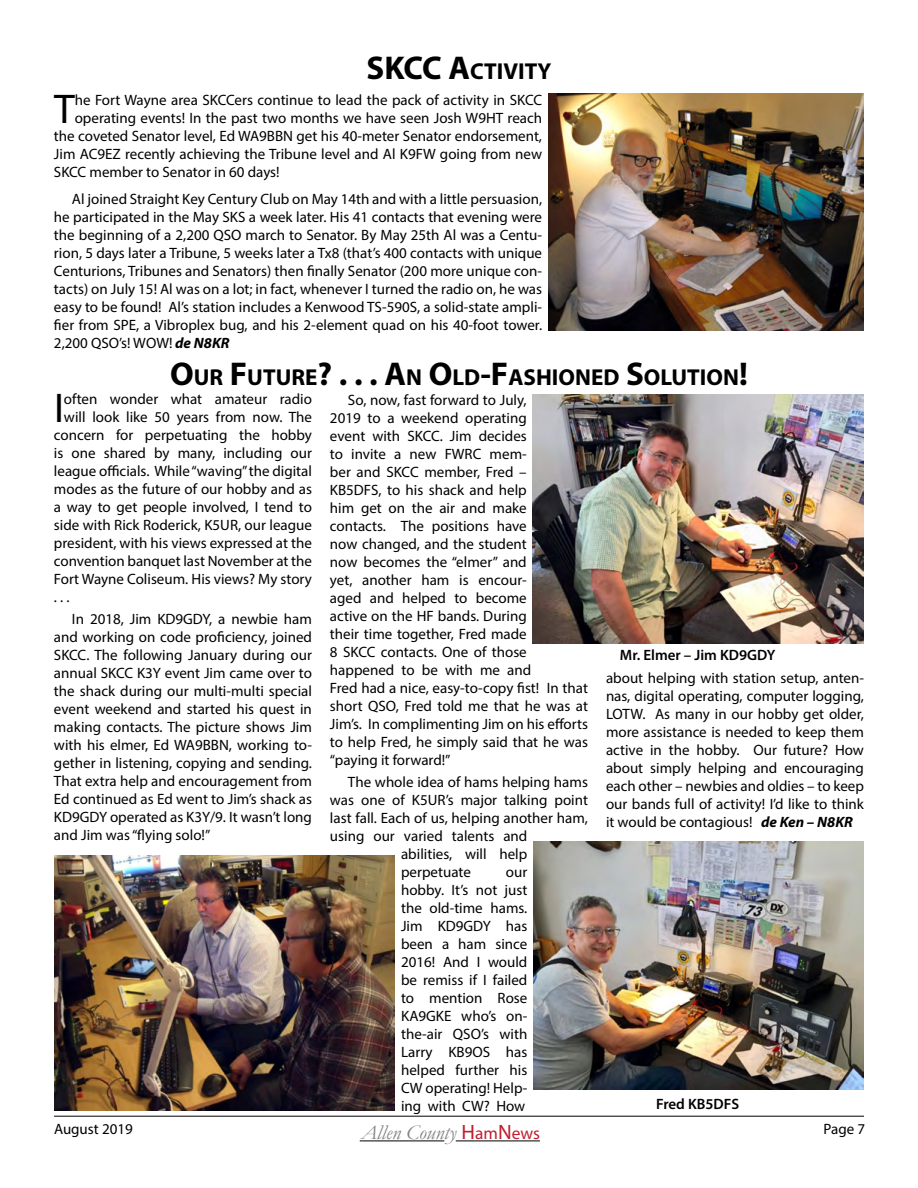
<style>
.page{position:relative;width:918px;height:1188px;background:#fff}
.page>*{position:absolute;margin:0;border:0;box-sizing:border-box;transform-origin:0 0}
.t1{font:41.7px "Myriad Pro";color:#000}
.t2{font:700 23.1px "Myriad Pro";color:#000}
.t3{font:italic 20.85px "Garamond";color:#808285}
.t4{font:15px/18px "Myriad Pro";color:#000;text-align:justify}
.t5{font:600 15px "Myriad Pro";color:#000}
.s1{font-size:33px}
.s2{font-weight:700;font-style:italic}
.s3{font-family:"Myriad Pro";font-style:normal;color:#be1e2d}
.s4{font-family:"Myriad Pro";font-style:normal;font-size:17.4px;color:#be1e2d}
</style>
<div class="page">
<hr style="left:360px;top:1140px;width:84px;height:1px;background:#000">
<hr style="left:456px;top:1140px;width:84px;height:1px;background:#000">
<hr style="left:54px;top:1116px;width:810px;height:1px;background:#000">
<img style="left:548px;top:94px;width:316px;height:237px">
<img style="left:54px;top:855px;width:341px;height:256px">
<img style="left:533px;top:395px;width:331px;height:248px">
<img style="left:533px;top:842px;width:331px;height:247px">
<h2 class="t2" style="left:367px;top:56px;width:186px"><span class="s1">SKCC A</span>CTIVITY</h2>
<h1 class="t1" style="left:54px;top:83px;width:22px">T</h1>
<p class="t4" style="left:75px;top:91px;width:469px">he Fort Wayne area SKCCers continue to lead the pack of activity in SKCC</p>
<p class="t4" style="left:75px;top:109px;width:469px">operating events! In the past two months we have seen Josh W9HT reach</p>
<p class="t4" style="left:54px;top:127px;width:490px">the coveted Senator level, Ed WA9BBN get his 40-meter Senator endorsement,</p>
<p class="t4" style="left:54px;top:145px;width:490px">Jim AC9EZ recently achieving the Tribune level and Al K9FW going from new</p>
<p class="t4" style="left:54px;top:163px;width:227px">SKCC member to Senator in 60 days!</p>
<p class="t4" style="left:54px;top:190px;width:490px;text-indent:18px">Al joined Straight Key Century Club on May 14th and with a little persuasion, he participated in the May SKS a week later. His 41 contacts that evening were the beginning of a 2,200 QSO march to Senator. By May 25th Al was a Centu&shy;rion, 5 days later a Tribune, 5 weeks later a Tx8 (that’s 400 contacts with unique Centurions, Tribunes and Senators) then finally Senator (200 more unique con&shy;tacts) on July 15! Al was on a lot; in fact, whenever I turned the radio on, he was easy to be found! Al’s station includes a Kenwood TS-590S, a solid-state ampli&shy;fier from SPE, a Vibroplex bug, and his 2-element quad on his 40-foot tower.<br>2,200 QSO’s! WOW! <span class="s2">de N8KR</span></p>
<h2 class="t2" style="left:170px;top:363px;width:579px"><span class="s1">O</span>UR <span class="s1">F</span>UTURE<span class="s1">? . . . A</span>N <span class="s1">O</span>LD<span class="s1">-F</span>ASHIONED <span class="s1">S</span>OLUTION<span class="s1">!</span></h2>
<h1 class="t1" style="left:54px;top:382px;width:11px">I</h1>
<p class="t4" style="left:64px;top:390px;width:250px">often wonder what amateur radio</p>
<p class="t4" style="left:64px;top:408px;width:250px">will look like 50 years from now. The</p>
<p class="t4" style="left:54px;top:426px;width:260px">concern for perpetuating the hobby</p>
<p class="t4" style="left:54px;top:444px;width:260px">is one shared by many, including our</p>
<p class="t4" style="left:54px;top:462px;width:259px">league officials. While “waving” the digital</p>
<p class="t4" style="left:54px;top:480px;width:260px">modes as the future of our hobby and as</p>
<p class="t4" style="left:54px;top:498px;width:259px">a way to get people involved, I tend to</p>
<p class="t4" style="left:54px;top:516px;width:259px">side with Rick Roderick, K5UR, our league</p>
<p class="t4" style="left:54px;top:534px;width:260px">president, with his views expressed at the</p>
<p class="t4" style="left:54px;top:552px;width:260px">convention banquet last November at the</p>
<p class="t4" style="left:54px;top:570px;width:259px">Fort Wayne Coliseum. His views? My story</p>
<p class="t4" style="left:54px;top:588px;width:17px">. . .</p>
<p class="t4" style="left:54px;top:610px;width:260px;text-indent:18px">In 2018, Jim KD9GDY, a newbie ham and working on code proficiency, joined SKCC. The following January during our annual SKCC K3Y event Jim came over to the shack during our multi-multi special event weekend and started his quest in making contacts. The picture shows Jim with his elmer, Ed WA9BBN, working to&shy;gether in listening, copying and sending.<br>That extra help and encouragement from Ed continued as Ed went to Jim’s shack as KD9GDY operated as K3Y/9. It wasn’t long and Jim was “flying solo!”</p>
<p class="t4" style="left:330px;top:391px;width:259px;text-align:left;text-indent:18px">So, now, fast forward to July,<br>2019 to a weekend operating<br>event with SKCC. Jim decides<br>to invite a new FWRC mem-<br>ber and SKCC member, Fred –<br>KB5DFS, to his shack and help<br>him get on the air and make<br>contacts. The positions have<br>now changed, and the student<br>now becomes the “elmer” and<br>yet, another ham is encour-<br>aged and helped to become<br>active on the HF bands. During<br>their time together, Fred made<br>8 SKCC contacts. One of those happened to be with me and<br>Fred had a nice, easy-to-copy fist! In that short QSO, Fred told me that he was at<br>Jim’s. In complimenting Jim on his efforts to help Fred, he simply said that he was “paying it forward!”</p>
<p class="t4" style="left:348px;top:773px;width:241px">The whole idea of hams helping hams</p>
<p class="t4" style="left:330px;top:791px;width:260px">was one of K5UR’s major talking point</p>
<p class="t4" style="left:330px;top:809px;width:259px">last fall. Each of us, helping another ham,</p>
<p class="t4" style="left:330px;top:827px;width:199px">using our varied talents and</p>
<p class="t4" style="left:401px;top:845px;width:128px">abilities, will help</p>
<p class="t4" style="left:401px;top:863px;width:71px">perpetuate</p>
<p class="t4" style="left:401px;top:863px;width:128px;text-indent:105px">our hobby. It’s not just the old-time hams.<br>Jim KD9GDY has been a ham since 2016! And I would be remiss if I failed to mention Rose KA9GKE who’s on&shy;the-air QSO’s with Larry KB9OS has helped further his CW operating! Help&shy;ing with CW? How</p>
<p class="t5" style="left:620px;top:646px;width:157px">Mr. Elmer – Jim KD9GDY</p>
<p class="t4" style="left:606px;top:669px;width:260px">about helping with station setup, anten&shy;nas, digital operating, computer logging, LOTW. As many in our hobby get older, more assistance is needed to keep them active in the hobby. Our future? How about simply helping and encouraging each other – newbies and oldies – to keep our bands full of activity! I’d like to think it would be contagious! <span class="s2">de Ken – N8KR</span></p>
<p class="t5" style="left:656px;top:1094px;width:85px">Fred KB5DFS</p>
<p class="t4" style="left:54px;top:1120px;width:80px">August 2019</p>
<h3 class="t3" style="left:361px;top:1118px;width:180px">Allen County <span class="s3">H</span><span class="s4">am</span><span class="s3">N</span><span class="s4">ews</span></h3>
<p class="t4" style="left:824px;top:1120px;width:43px">Page 7</p>
</div>
